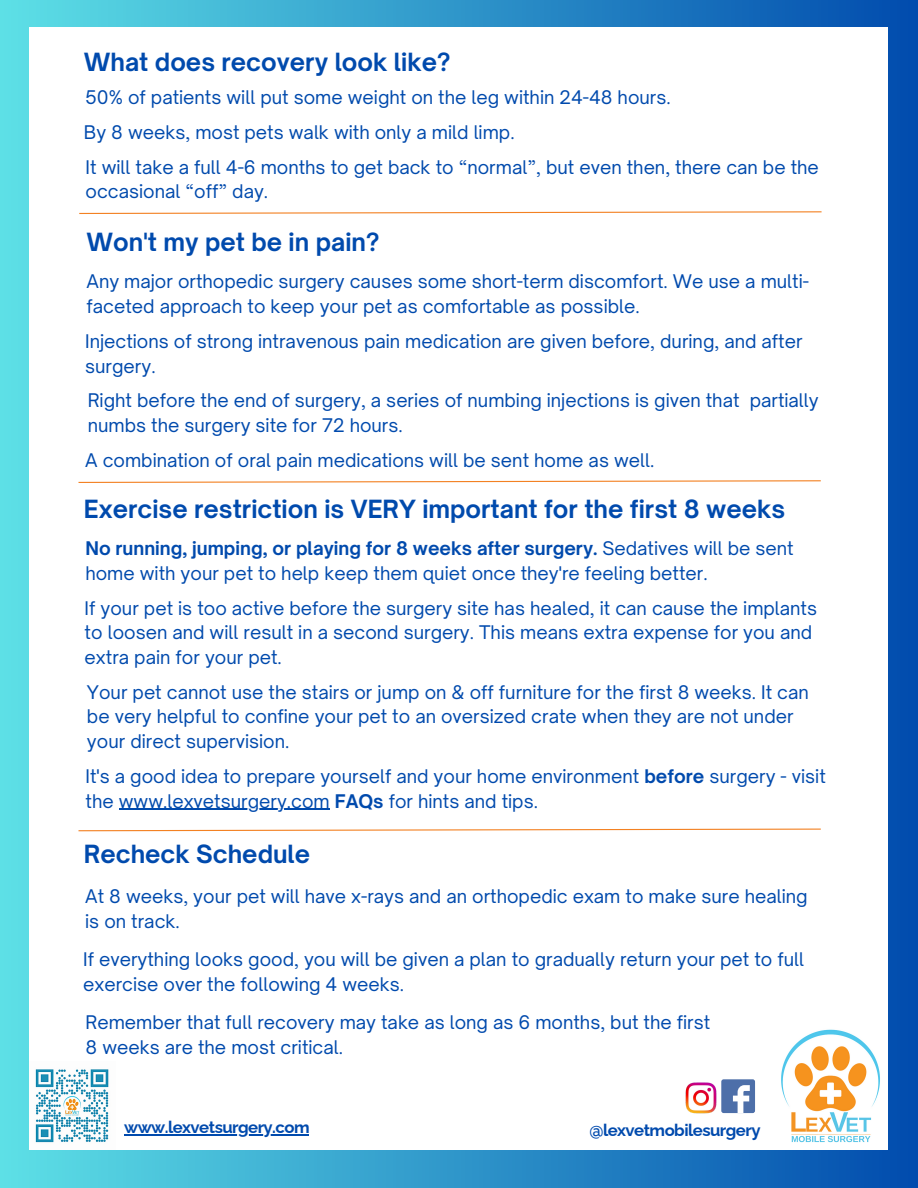
<style>
.page{position:relative;width:918px;height:1188px;background:#fff}
.page>*{position:absolute;margin:0;border:0;box-sizing:border-box;transform-origin:0 0}
.t1{font:700 24px "Open Sauce One";color:#004aad}
.t2{font:18px/24.8px "Open Sauce One";color:#004aad}
.t3{font:700 16.8px "Raleway";letter-spacing:-.03em;color:#004aad}
.s1{font-weight:700}
</style>
<div class="page">
<div style="left:0;top:0;width:918px;height:1188px;background:linear-gradient(to right,#5de0e6,#014bad)"></div>
<div style="left:30px;top:27px;width:858px;height:1123px;background:#fff"></div>
<svg style="left:79px;top:211px;width:743px;height:3px"></svg>
<svg style="left:78px;top:480px;width:743px;height:3px"></svg>
<svg style="left:78px;top:828px;width:743px;height:4px"></svg>
<img style="left:781px;top:1029px;width:99px;height:114px">
<hr style="left:119px;top:809px;width:211px;height:1px;background:#004aad">
<img style="left:35px;top:1069px;width:74px;height:74px">
<img style="left:685px;top:1082px;width:32px;height:32px">
<div style="left:721px;top:1079px;width:34px;height:34px;background:#4d6fa9;border-radius:2px"></div>
<svg style="left:733px;top:1085px;width:17px;height:28px"></svg>
<hr style="left:124px;top:1135px;width:185px;height:1px;background:#004aad">
<p class="t1" style="left:84px;top:47px;width:368px">What does recovery look like?</p>
<p class="t2" style="left:85px;top:85px;width:587px">50% of patients will put some weight on the leg within 24-48 hours.</p>
<h1 class="t2" style="left:84px;top:120px;width:432px">By 8 weeks, most pets walk with only a mild limp.</h1>
<p class="t2" style="left:86px;top:154px;width:735px">It will take a full 4-6 months to get back to “normal”, but even then, there can be the occasional “off” day.</p>
<p class="t1" style="left:87px;top:227px;width:294px">Won't my pet be in pain?</p>
<p class="t2" style="left:87px;top:269px;width:724px">Any major orthopedic surgery causes some short-term discomfort. We use a multi&shy;faceted approach to keep your pet as comfortable as possible.</p>
<p class="t2" style="left:85px;top:329px;width:719px">Injections of strong intravenous pain medication are given before, during, and after surgery.</p>
<p class="t2" style="left:88px;top:388px;width:733px">Right before the end of surgery, a series of numbing injections is given that partially numbs the surgery site for 72 hours.</p>
<h1 class="t2" style="left:85px;top:447px;width:571px">A combination of oral pain medications will be sent home as well.</h1>
<p class="t1" style="left:84px;top:494px;width:703px">Exercise restriction is VERY important for the first 8 weeks</p>
<p class="t2" style="left:85px;top:536px;width:710px"><span class="s1">No running, jumping, or playing for 8 weeks after surgery.</span> Sedatives will be sent home with your pet to help keep them quiet once they're feeling better.</p>
<p class="t2" style="left:85px;top:595px;width:734px">If your pet is too active before the surgery site has healed, it can cause the implants to loosen and will result in a second surgery. This means extra expense for you and extra pain for your pet.</p>
<p class="t2" style="left:87px;top:679px;width:723px">Your pet cannot use the stairs or jump on &amp; off furniture for the first 8 weeks. It can be very helpful to confine your pet to an oversized crate when they are not under your direct supervision.</p>
<h1 class="t2" style="left:86px;top:764px;width:742px">It's a good idea to prepare yourself and your home environment <span class="s1">before</span> surgery - visit the www.lexvetsurgery.com <span class="s1">FAQs</span> for hints and tips.</h1>
<p class="t1" style="left:84px;top:839px;width:228px">Recheck Schedule</p>
<p class="t2" style="left:85px;top:884px;width:724px">At 8 weeks, your pet will have x-rays and an orthopedic exam to make sure healing is on track.</p>
<p class="t2" style="left:83px;top:947px;width:723px">If everything looks good, you will be given a plan to gradually return your pet to full exercise over the following 4 weeks.</p>
<p class="t2" style="left:86px;top:1010px;width:626px">Remember that full recovery may take as long as 6 months, but the first<br>8 weeks are the most critical.</p>
<p class="t3" style="left:124px;top:1118px;width:187px">www.lexvetsurgery.com</p>
<p class="t3" style="left:589px;top:1120px;width:173px">@lexvetmobilesurgery</p>
</div>
